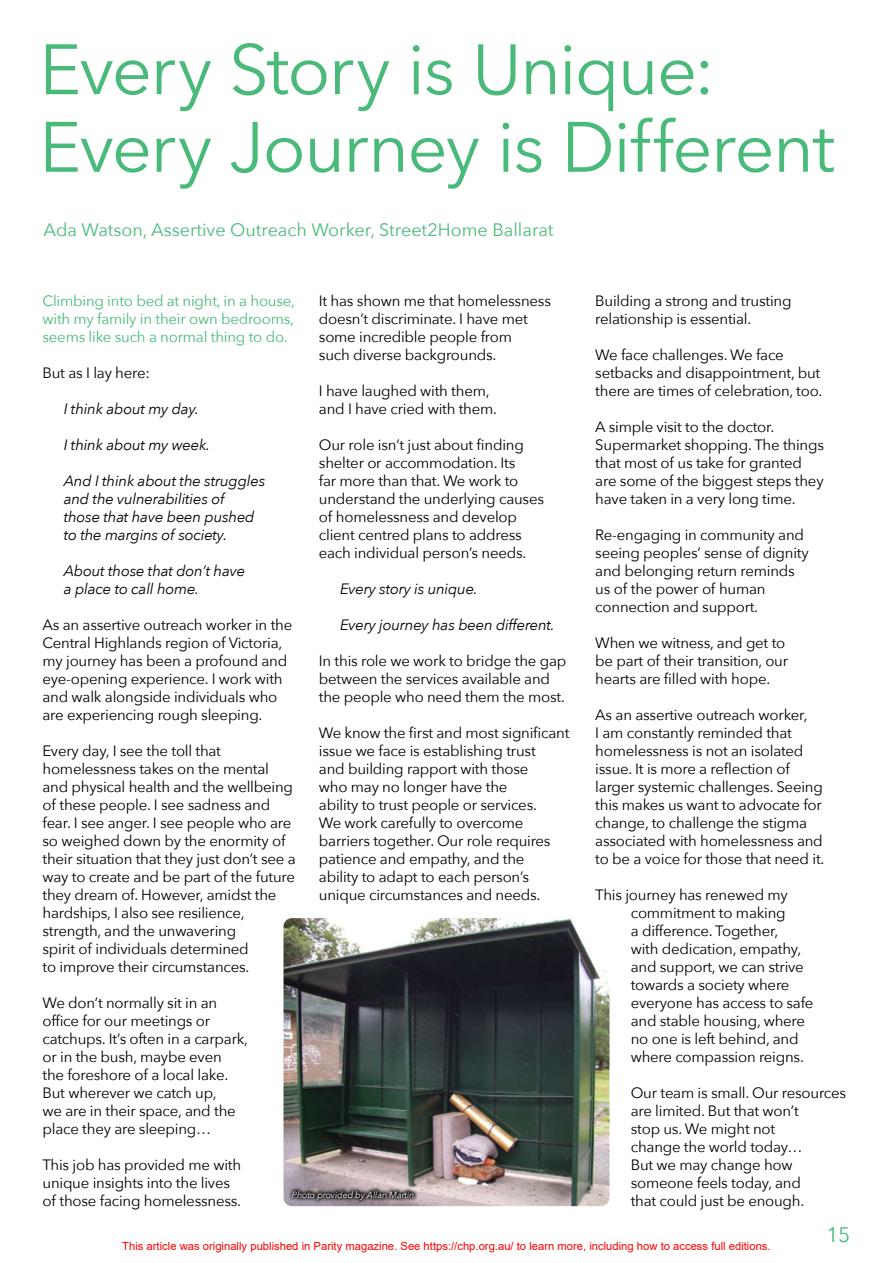
<style>
.page{position:relative;width:893px;height:1263px;background:#fff}
.page>*{position:absolute;margin:0;border:0;box-sizing:border-box;transform-origin:0 0}
.t1{font:70.5px/77.6px "Avenir Next";letter-spacing:-.025em;color:#4aba7a}
.t2{font:21px "Avenir Next";color:#4aba7a}
.t3{font:18px "Avenir Next";color:#4aba7a}
.t4{font:15px/18px "Avenir Next";letter-spacing:-.015em;color:#000}
.t5{font:italic 15px/18px "Avenir Next";letter-spacing:-.015em;color:#000}
.t6{font:15px/18px "Avenir Next";letter-spacing:-.015em;color:#4aba7a;text-align:justify}
.t7{font:11.25px "Arial";color:#f00}
.t8{font:italic 9px "Avenir Next";letter-spacing:-.015em;color:#fff}
</style>
<div class="page">
<img style="left:283px;top:918px;width:326px;height:288px">
<svg style="left:288px;top:1186px;width:130px;height:18px;background:#70666b"></svg>
<h1 class="t1" style="left:39px;top:28px;width:797px">Every Story is Unique:<br>Every Journey is Different</h1>
<p class="t3" style="left:44px;top:215px;width:511px">Ada Watson, Assertive Outreach Worker, Street2Home Ballarat</p>
<p class="t6" style="left:43px;top:291px;width:254px">Climbing into bed at night, in a house, with my family in their own bedrooms, seems like such a normal thing to do.</p>
<p class="t4" style="left:43px;top:363px;width:109px">But as I lay here:</p>
<p class="t5" style="left:64px;top:399px;width:137px">I think about my day.</p>
<p class="t5" style="left:64px;top:435px;width:148px">I think about my week.</p>
<p class="t5" style="left:64px;top:471px;width:203px">And I think about the struggles and the vulnerabilities of<br>those that have been pushed to the margins of society.</p>
<p class="t5" style="left:64px;top:561px;width:183px">About those that don’t have a place to call home.</p>
<p class="t4" style="left:43px;top:615px;width:251px">As an assertive outreach worker in the Central Highlands region of Victoria, my journey has been a profound and eye-opening experience. I work with and walk alongside individuals who are experiencing rough sleeping.</p>
<p class="t4" style="left:43px;top:741px;width:255px">Every day, I see the toll that homelessness takes on the mental and physical health and the wellbeing of these people. I see sadness and fear. I see anger. I see people who are so weighed down by the enormity of their situation that they just don’t see a way to create and be part of the future they dream of. However, amidst the hardships, I also see resilience, strength, and the unwavering<br>spirit of individuals determined<br>to improve their circumstances.</p>
<p class="t4" style="left:43px;top:993px;width:207px">We don’t normally sit in an office for our meetings or catchups. It’s often in a carpark, or in the bush, maybe even<br>the foreshore of a local lake.<br>But wherever we catch up,<br>we are in their space, and the place they are sleeping…</p>
<p class="t4" style="left:43px;top:1155px;width:200px">This job has provided me with unique insights into the lives of those facing homelessness.</p>
<p class="t4" style="left:319px;top:291px;width:234px">It has shown me that homelessness doesn’t discriminate. I have met some incredible people from<br>such diverse backgrounds.</p>
<p class="t4" style="left:319px;top:381px;width:180px">I have laughed with them, and I have cried with them.</p>
<p class="t4" style="left:319px;top:435px;width:227px">Our role isn’t just about finding shelter or accommodation. Its<br>far more than that. We work to understand the underlying causes of homelessness and develop client centred plans to address each individual person’s needs.</p>
<p class="t5" style="left:340px;top:579px;width:139px">Every story is unique.</p>
<p class="t5" style="left:340px;top:615px;width:216px">Every journey has been different.</p>
<p class="t4" style="left:319px;top:651px;width:249px">In this role we work to bridge the gap between the services available and the people who need them the most.</p>
<p class="t4" style="left:319px;top:723px;width:252px">We know the first and most significant issue we face is establishing trust<br>and building rapport with those<br>who may no longer have the<br>ability to trust people or services.<br>We work carefully to overcome barriers together. Our role requires patience and empathy, and the<br>ability to adapt to each person’s unique circumstances and needs.</p>
<p class="t8" style="left:292px;top:1187px;width:124px">Photo provided by Allan Martin</p>
<p class="t4" style="left:595px;top:291px;width:198px">Building a strong and trusting relationship is essential.</p>
<p class="t4" style="left:595px;top:345px;width:229px">We face challenges. We face setbacks and disappointment, but there are times of celebration, too.</p>
<p class="t4" style="left:595px;top:417px;width:230px">A simple visit to the doctor.<br>Supermarket shopping. The things that most of us take for granted are some of the biggest steps they have taken in a very long time.</p>
<p class="t4" style="left:595px;top:525px;width:215px">Re-engaging in community and seeing peoples’ sense of dignity and belonging return reminds us of the power of human connection and support.</p>
<p class="t4" style="left:595px;top:633px;width:194px">When we witness, and get to be part of their transition, our hearts are filled with hope.</p>
<p class="t4" style="left:595px;top:705px;width:231px">As an assertive outreach worker,<br>I am constantly reminded that homelessness is not an isolated issue. It is more a reflection of larger systemic challenges. Seeing this makes us want to advocate for change, to challenge the stigma associated with homelessness and to be a voice for those that need it.</p>
<p class="t4" style="left:631px;top:885px;width:184px;text-indent:-35px">This journey has renewed my commitment to making<br>a difference. Together,<br>with dedication, empathy, and support, we can strive towards a society where everyone has access to safe and stable housing, where no one is left behind, and where compassion reigns.</p>
<p class="t4" style="left:631px;top:1083px;width:217px">Our team is small. Our resources are limited. But that won’t<br>stop us. We might not<br>change the world today…<br>But we may change how someone feels today, and<br>that could just be enough.</p>
<p class="t7" style="left:122px;top:1238px;width:650px">This article was originally published in Parity magazine. See https://chp.org.au/ to learn more, including how to access full editions.</p>
<h2 class="t2" style="left:826px;top:1217px;width:25px">15</h2>
</div>
